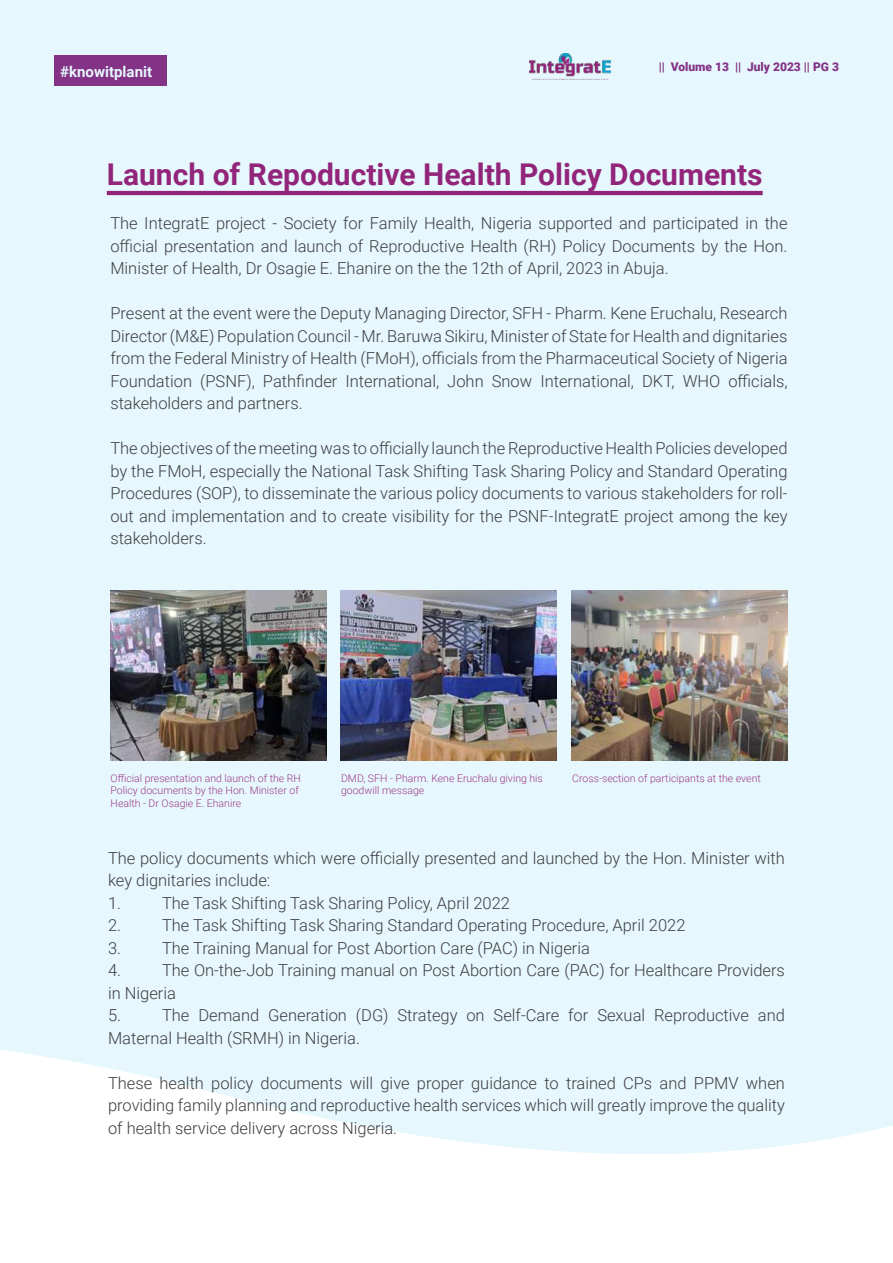
<style>
.page{position:relative;width:893px;height:1263px;background:#fff}
.page>*{position:absolute;margin:0;border:0;box-sizing:border-box;transform-origin:0 0}
.t1{font:700 30px "Roboto";color:#92257a}
.t2{font:300 16.5px/22.5px "Roboto";color:#3e3e3f;text-align:justify}
.t3{font:700 15px "Roboto";color:#fff}
.t4{font:900 12px "Roboto";color:#92257a}
.t5{font:300 10.5px/12.6px "Roboto";color:#9d3b87}
</style>
<div class="page">
<div style="left:0;top:0;width:893px;height:1154px;background:#e6f7fd"></div>
<img style="left:529px;top:54px;width:81px;height:26px">
<hr style="left:107px;top:191px;width:656px;height:4px;background:#92257a">
<img style="left:110px;top:591px;width:216px;height:169px">
<img style="left:341px;top:591px;width:216px;height:169px">
<img style="left:571px;top:591px;width:216px;height:169px">
<p class="t3" style="left:60px;top:62px;width:93px">#knowitplanit</p>
<p class="t4" style="left:659px;top:59px;width:182px">|| Volume 13 || July 2023 || PG 3</p>
<h1 class="t1" style="left:107px;top:153px;width:657px">Launch of Repoductive Health Policy Documents</h1>
<p class="t2" style="left:110px;top:211px;width:679px">The IntegratE project - Society for Family Health, Nigeria supported and participated in the official presentation and launch of Reproductive Health (RH) Policy Documents by the Hon.<br>Minister of Health, Dr Osagie E. Ehanire on the the 12th of April, 2023 in Abuja.</p>
<p class="t2" style="left:110px;top:301px;width:679px">Present at the event were the Deputy Managing Director, SFH - Pharm. Kene Eruchalu, Research Director (M&amp;E) Population Council - Mr. Baruwa Sikiru, Minister of State for Health and dignitaries from the Federal Ministry of Health (FMoH), officials from the Pharmaceutical Society of Nigeria Foundation (PSNF), Pathfinder International, John Snow International, DKT, WHO officials, stakeholders and partners.</p>
<p class="t2" style="left:110px;top:436px;width:679px">The objectives of the meeting was to officially launch the Reproductive Health Policies developed by the FMoH, especially the National Task Shifting Task Sharing Policy and Standard Operating Procedures (SOP), to disseminate the various policy documents to various stakeholders for roll&shy;out and implementation and to create visibility for the PSNF-IntegratE project among the key stakeholders.</p>
<p class="t5" style="left:111px;top:771px;width:192px">Official presentation and launch of the RH<br>Policy documents by the Hon. Minister of<br>Health - Dr Osagie E. Ehanire</p>
<p class="t5" style="left:341px;top:771px;width:203px">DMD, SFH - Pharm. Kene Eruchalu giving his goodwill message</p>
<p class="t5" style="left:572px;top:771px;width:190px">Cross-section of participants at the event</p>
<p class="t2" style="left:108px;top:846px;width:678px;text-align:left">The policy documents which were officially presented and launched by the Hon. Minister with key dignitaries include:<br>1.</p>
<p class="t2" style="left:162px;top:891px;width:349px">The Task Shifting Task Sharing Policy, April 2022</p>
<p class="t2" style="left:108px;top:914px;width:15px">2.</p>
<p class="t2" style="left:162px;top:914px;width:525px">The Task Shifting Task Sharing Standard Operating Procedure, April 2022</p>
<p class="t2" style="left:108px;top:936px;width:15px">3.</p>
<p class="t2" style="left:162px;top:936px;width:429px">The Training Manual for Post Abortion Care (PAC) in Nigeria</p>
<p class="t2" style="left:108px;top:959px;width:15px">4.</p>
<p class="t2" style="left:108px;top:959px;width:678px;text-align:left;text-indent:54px">The On-the-Job Training manual on Post Abortion Care (PAC) for Healthcare Providers in Nigeria<br>5.</p>
<p class="t2" style="left:108px;top:1004px;width:678px;text-indent:54px">The Demand Generation (DG) Strategy on Self-Care for Sexual Reproductive and<br>Maternal Health (SRMH) in Nigeria.</p>
<p class="t2" style="left:108px;top:1071px;width:678px">These health policy documents will give proper guidance to trained CPs and PPMV when providing family planning and reproductive health services which will greatly improve the quality of health service delivery across Nigeria.</p>
</div>
